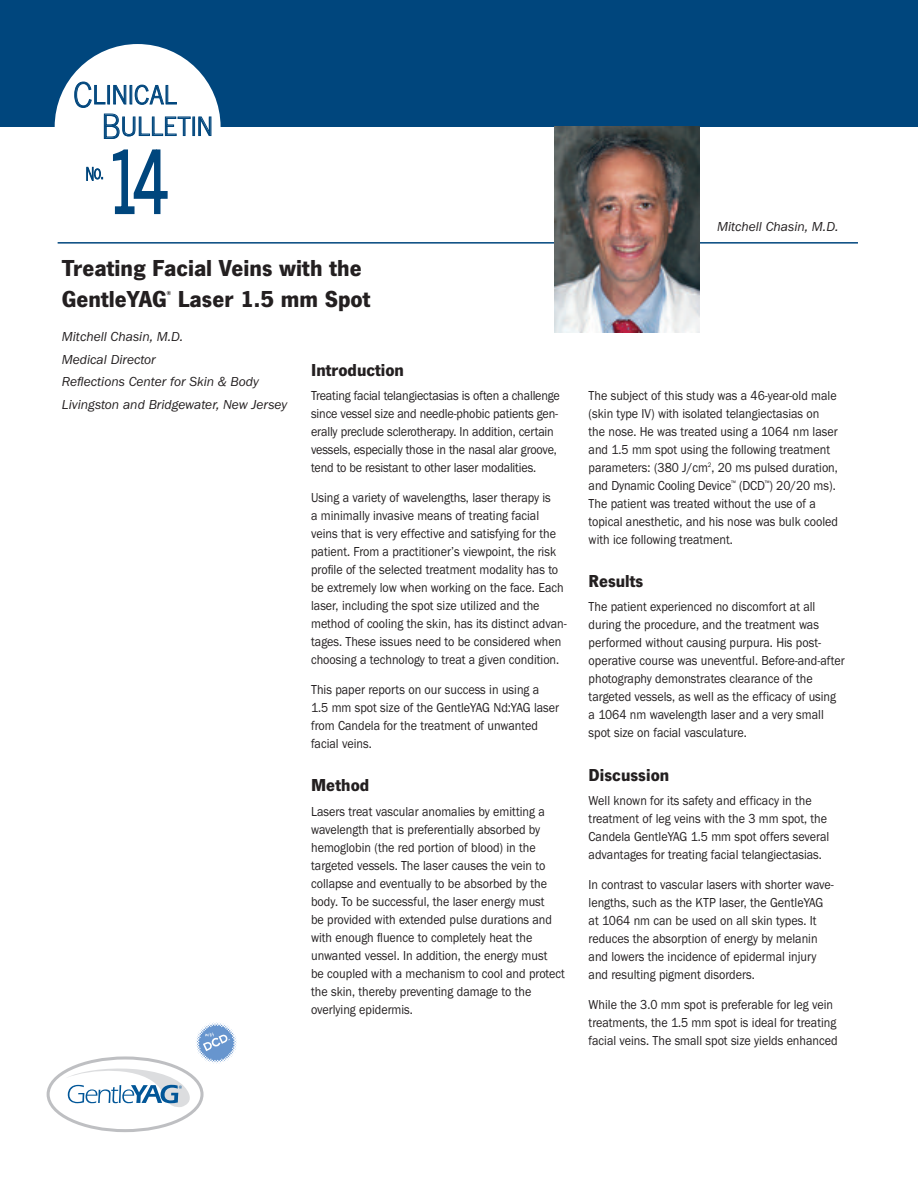
<style>
.page{position:relative;width:918px;height:1188px;background:#fff}
.page>*{position:absolute;margin:0;border:0;box-sizing:border-box;transform-origin:0 0}
.t1{font:100.5px "News Got DCD Ligh";color:#00467d;scale:.8 1}
.t2{font:32.25px/31.5px "News Got DCD Ligh";letter-spacing:-.005em;color:#00467d}
.t3{font:700 24px/31.5px "News Got T";color:#231f20}
.t4{font:700 18px "News Got T";color:#231f20}
.t5{font:17.25px "News Got DCD Ligh";color:#00467d;scale:.8 1}
.t6{font:13.5px/18px "Franklin Got T";color:#231f20;scale:.9 1}
.t7{font:italic 13.5px/22.5px "Franklin Got T";color:#231f20}
.t8{font:700 6px "News Got T";color:#231f20}
</style>
<div class="page">
<hr style="left:58px;top:242px;width:800px;height:2px;background:#00467d">
<div style="left:0;top:0;width:918px;height:127px;background:#00467d"></div>
<div style="left:47px;top:1056px;width:157px;height:76px;border:3px solid #bebfc2;border-radius:50%"></div>
<svg style="left:66px;top:1022px;width:171px;height:86px"></svg>
<div style="left:55px;top:44px;width:166px;height:166px;background:#fff;border-radius:50%"></div>
<img style="left:555px;top:127px;width:144px;height:205px">
<h2 class="t2" style="left:102px;top:77px;width:113px;text-indent:-29px">Clinical<br>Bulletin</h2>
<p class="t5" style="left:86px;top:163px;width:24px">No.</p>
<h1 class="t1" style="left:111px;top:119px;width:73px">14</h1>
<h3 class="t3" style="left:62px;top:251px;width:301px">Treating Facial Veins with the<br>GentleYAG</h3>
<p class="t8" style="left:167px;top:289px;width:6px">®</p>
<h3 class="t3" style="left:178px;top:283px;width:194px">Laser 1.5 mm Spot</h3>
<p class="t7" style="left:62px;top:325px;width:227px">Mitchell Chasin, M.D.<br>Medical Director<br>Reflections Center for Skin &amp; Body<br>Livingston and Bridgewater, New Jersey</p>
<h3 class="t4" style="left:311px;top:359px;width:94px">Introduction</h3>
<p class="t6" style="left:311px;top:386px;width:278px">Treating facial telangiectasias is often a challenge since vessel size and needle-phobic patients gen&shy;erally preclude sclerotherapy. In addition, certain vessels, especially those in the nasal alar groove, tend to be resistant to other laser modalities.</p>
<p class="t6" style="left:311px;top:488px;width:286px">Using a variety of wavelengths, laser therapy is<br>a minimally invasive means of treating facial veins that is very effective and satisfying for the patient. From a practitioner’s viewpoint, the risk profile of the selected treatment modality has to be extremely low when working on the face. Each laser, including the spot size utilized and the method of cooling the skin, has its distinct advan&shy;tages. These issues need to be considered when choosing a technology to treat a given condition.</p>
<p class="t6" style="left:311px;top:680px;width:277px">This paper reports on our success in using a 1.5 mm spot size of the GentleYAG Nd:YAG laser from Candela for the treatment of unwanted facial veins.</p>
<h3 class="t4" style="left:311px;top:775px;width:60px">Method</h3>
<p class="t6" style="left:311px;top:802px;width:283px">Lasers treat vascular anomalies by emitting a wavelength that is preferentially absorbed by hemoglobin (the red portion of blood) in the targeted vessels. The laser causes the vein to collapse and eventually to be absorbed by the body. To be successful, the laser energy must<br>be provided with extended pulse durations and with enough fluence to completely heat the unwanted vessel. In addition, the energy must<br>be coupled with a mechanism to cool and protect the skin, thereby preventing damage to the overlying epidermis.</p>
<p class="t7" style="left:717px;top:215px;width:123px">Mitchell Chasin, M.D.</p>
<p class="t6" style="left:589px;top:386px;width:279px">The subject of this study was a 46-year-old male (skin type IV) with isolated telangiectasias on the nose. He was treated using a 1064 nm laser and 1.5 mm spot using the following treatment parameters: (380 J/cm<sup>2</sup>, 20 ms pulsed duration, and Dynamic Cooling Device<sup>™</sup> (DCD<sup>™</sup>) 20/20 ms).<br>The patient was treated without the use of a topical anesthetic, and his nose was bulk cooled with ice following treatment.</p>
<h3 class="t4" style="left:589px;top:571px;width:56px">Results</h3>
<p class="t6" style="left:589px;top:598px;width:286px">The patient experienced no discomfort at all during the procedure, and the treatment was performed without causing purpura. His post&shy;operative course was uneventful. Before-and-after photography demonstrates clearance of the targeted vessels, as well as the efficacy of using a 1064 nm wavelength laser and a very small spot size on facial vasculature.</p>
<h3 class="t4" style="left:589px;top:764px;width:82px">Discussion</h3>
<p class="t6" style="left:589px;top:791px;width:269px">Well known for its safety and efficacy in the treatment of leg veins with the 3 mm spot, the Candela GentleYAG 1.5 mm spot offers several advantages for treating facial telangiectasias.</p>
<p class="t6" style="left:589px;top:875px;width:274px">In contrast to vascular lasers with shorter wave&shy;lengths, such as the KTP laser, the GentleYAG at 1064 nm can be used on all skin types. It reduces the absorption of energy by melanin and lowers the incidence of epidermal injury and resulting pigment disorders.</p>
<p class="t6" style="left:589px;top:995px;width:278px">While the 3.0 mm spot is preferable for leg vein treatments, the 1.5 mm spot is ideal for treating facial veins. The small spot size yields enhanced</p>
</div>
